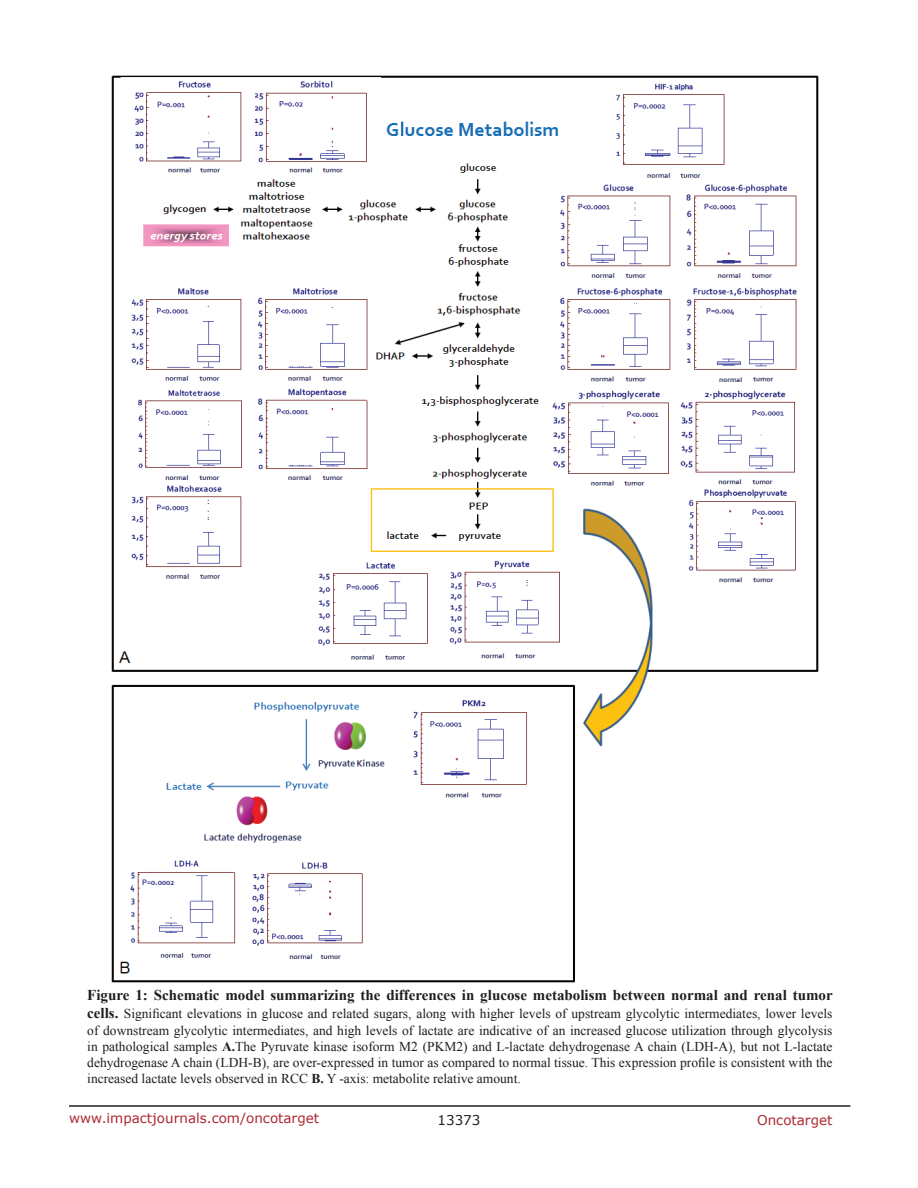
<style>
.page{position:relative;width:918px;height:1188px;background:#fff}
.page>*{position:absolute;margin:0;border:0;box-sizing:border-box;transform-origin:0 0}
.t1{font:700 15px "Times New Roman";color:#201d20}
.t2{font:13.5px/16.2px "Times New Roman";color:#201d20;text-align:justify}
.t3{font:13.5px "Verdana";color:#ac2830}
.t4{font:13.5px "Verdana";color:#201d20}
.s1{font-weight:700;font-size:15px}
.s2{font-weight:700}
</style>
<div class="page">
<hr style="left:69px;top:1105px;width:781px;height:2px;background:#231f20">
<img style="left:111px;top:76px;width:708px;height:907px">
<p class="t1" style="left:87px;top:985px;width:747px">Figure 1: Schematic model summarizing the differences in glucose metabolism between normal and renal tumor</p>
<p class="t2" style="left:87px;top:1006px;width:747px"><span class="s1">cells.</span> Significant elevations in glucose and related sugars, along with higher levels of upstream glycolytic intermediates, lower levels of downstream glycolytic intermediates, and high levels of lactate are indicative of an increased glucose utilization through glycolysis in pathological samples <span class="s2">A.</span>The Pyruvate kinase isoform M2 (PKM2) and L-lactate dehydrogenase A chain (LDH-A), but not L-lactate dehydrogenase A chain (LDH-B), are over-expressed in tumor as compared to normal tissue. This expression profile is consistent with the increased lactate levels observed in RCC <span class="s2">B.</span> Y -axis: metabolite relative amount.</p>
<p class="t3" style="left:69px;top:1109px;width:252px">www.impactjournals.com/oncotarget</p>
<p class="t4" style="left:438px;top:1111px;width:44px">13373</p>
<p class="t3" style="left:757px;top:1111px;width:77px">Oncotarget</p>
</div>
